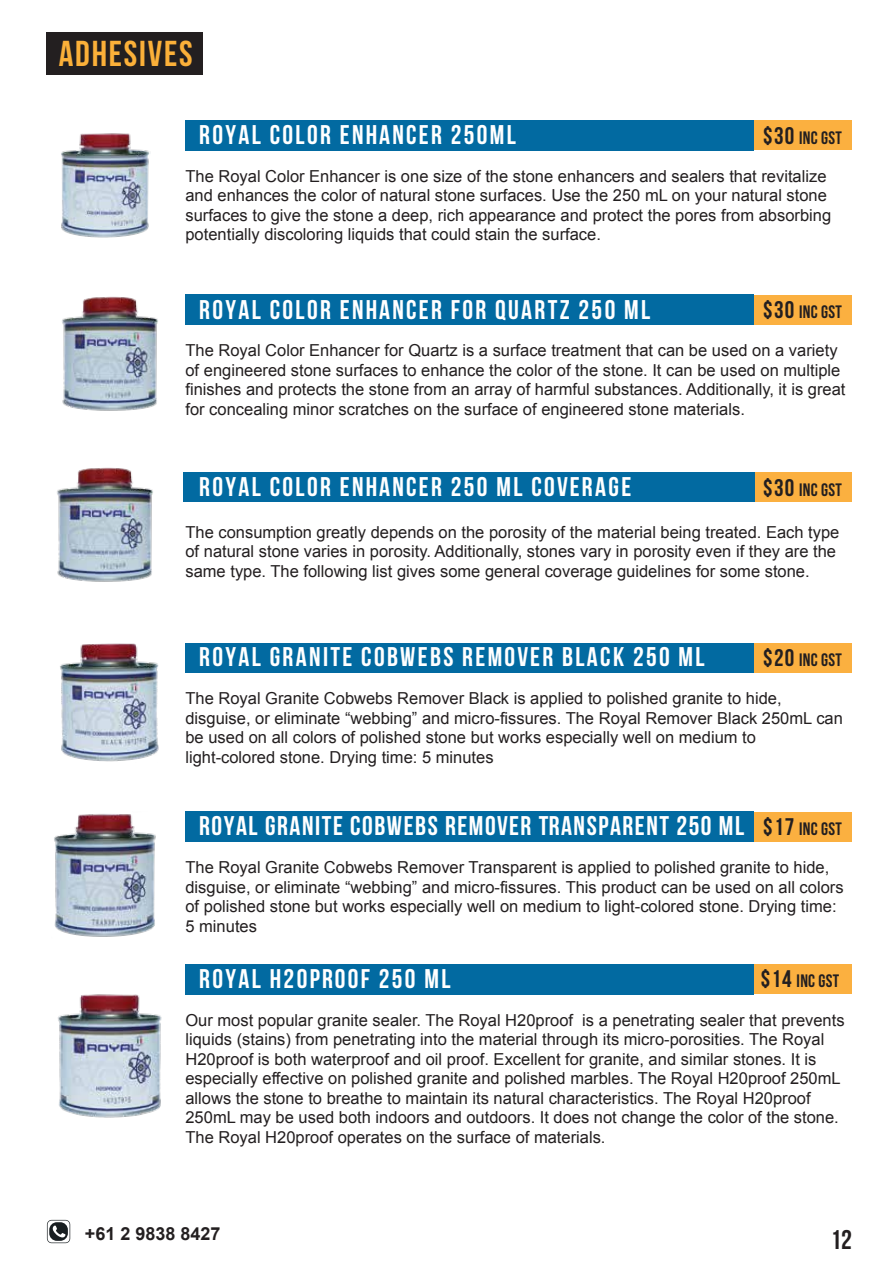
<style>
.page{position:relative;width:893px;height:1263px;background:#fff}
.page>*{position:absolute;margin:0;border:0;box-sizing:border-box;transform-origin:0 0}
.t1{font:36px "Bebas Neue";letter-spacing:.05em;color:#fbb039}
.t2{font:27px "UTM Bebas";letter-spacing:.085em;color:#fff}
.t3{font:27px "UTM Bebas";letter-spacing:.055em;color:#fff}
.t4{font:27px "UTM Bebas";color:#231f20}
.t5{font:700 18px "Bebas Neue";letter-spacing:.015em;color:#231f20}
.t6{font:700 18px "Arial";color:#231f20}
.t7{font:16.5px/19.5px "Arial";color:#231f20}
.s1{font-size:24px}
.s2{font-family:"Bebas Neue";font-weight:700;font-size:24px;color:#231f20}
.s3{font-family:"Bebas Neue";font-weight:700;font-size:18px;color:#231f20}
</style>
<div class="page">
<div style="left:754px;top:121px;width:97px;height:29px;background:#fbb040"></div>
<div style="left:754px;top:295px;width:97px;height:29px;background:#fbb040"></div>
<div style="left:754px;top:472px;width:97px;height:29px;background:#fbb040"></div>
<div style="left:183px;top:472px;width:571px;height:29px;background:#026aa1"></div>
<div style="left:754px;top:643px;width:97px;height:29px;background:#fbb040"></div>
<div style="left:185px;top:643px;width:569px;height:29px;background:#026aa1"></div>
<div style="left:754px;top:812px;width:97px;height:29px;background:#fbb040"></div>
<div style="left:754px;top:965px;width:97px;height:29px;background:#fbb040"></div>
<div style="left:46px;top:32px;width:156px;height:43px;background:#231f20"></div>
<img style="left:61px;top:133px;width:89px;height:105px">
<img style="left:62px;top:296px;width:96px;height:115px">
<img style="left:57px;top:467px;width:96px;height:115px">
<div style="left:185px;top:120px;width:569px;height:30px;background:#026aa1"></div>
<img style="left:58px;top:994px;width:104px;height:124px">
<img style="left:60px;top:643px;width:99px;height:119px">
<img style="left:54px;top:814px;width:102px;height:123px">
<svg style="left:47px;top:1220px;width:23px;height:23px"></svg>
<div style="left:185px;top:295px;width:569px;height:30px;background:#026aa1"></div>
<div style="left:185px;top:812px;width:569px;height:30px;background:#026aa1"></div>
<div style="left:185px;top:964px;width:569px;height:30px;background:#026aa1"></div>
<h1 class="t1" style="left:59px;top:34px;width:135px">ADHESIVES</h1>
<h2 class="t2" style="left:199px;top:115px;width:318px">ROYAL COLOR ENHANCER 250ML</h2>
<p class="t5" style="left:763px;top:128px;width:80px"><span class="s1">$30</span> INC GST</p>
<p class="t7" style="left:185px;top:166px;width:647px">The Royal Color Enhancer is one size of the stone enhancers and sealers that revitalize and enhances the color of natural stone surfaces. Use the 250 mL on your natural stone surfaces to give the stone a deep, rich appearance and protect the pores from absorbing potentially discoloring liquids that could stain the surface.</p>
<h2 class="t2" style="left:199px;top:290px;width:453px">ROYAL COLOR ENHANCER FOR QUARTZ 250 ML</h2>
<p class="t5" style="left:763px;top:302px;width:80px"><span class="s1">$30</span> INC GST</p>
<p class="t7" style="left:185px;top:341px;width:661px">The Royal Color Enhancer for Quartz is a surface treatment that can be used on a variety of engineered stone surfaces to enhance the color of the stone. It can be used on multiple finishes and protects the stone from an array of harmful substances. Additionally, it is great for concealing minor scratches on the surface of engineered stone materials.</p>
<h2 class="t2" style="left:199px;top:467px;width:433px">ROYAL COLOR ENHANCER 250 ML COVERAGE</h2>
<p class="t7" style="left:185px;top:522px;width:655px">The consumption greatly depends on the porosity of the material being treated. Each type of natural stone varies in porosity. Additionally, stones vary in porosity even if they are the same type. The following list gives some general coverage guidelines for some stone.</p>
<p class="t5" style="left:763px;top:480px;width:80px"><span class="s1">$30</span> INC GST</p>
<h2 class="t2" style="left:199px;top:637px;width:507px">ROYAL GRANITE COBWEBS REMOVER BLACK 250 ML</h2>
<p class="t5" style="left:763px;top:650px;width:80px"><span class="s1">$20</span> INC GST</p>
<p class="t7" style="left:185px;top:689px;width:659px">The Royal Granite Cobwebs Remover Black is applied to polished granite to hide, disguise, or eliminate “webbing” and micro-fissures. The Royal Remover Black 250mL can be used on all colors of polished stone but works especially well on medium to light-colored stone. Drying time: 5 minutes</p>
<h2 class="t3" style="left:199px;top:806px;width:644px">ROYAL GRANITE COBWEBS REMOVER TRANSPARENT 250 ML <span class="s2">$17</span> <span class="s3">INC GST</span></h2>
<p class="t7" style="left:185px;top:858px;width:660px">The Royal Granite Cobwebs Remover Transparent is applied to polished granite to hide, disguise, or eliminate “webbing” and micro-fissures. This product can be used on all colors of polished stone but works especially well on medium to light-colored stone. Drying time:<br>5 minutes</p>
<h2 class="t2" style="left:199px;top:959px;width:253px">ROYAL H20PROOF 250 ML</h2>
<p class="t5" style="left:761px;top:971px;width:80px"><span class="s1">$14</span> INC GST</p>
<p class="t7" style="left:185px;top:1010px;width:661px">Our most popular granite sealer. The Royal H20proof is a penetrating sealer that prevents liquids (stains) from penetrating into the material through its micro-porosities. The Royal H20proof is both waterproof and oil proof. Excellent for granite, and similar stones. It is especially effective on polished granite and polished marbles. The Royal H20proof 250mL allows the stone to breathe to maintain its natural characteristics. The Royal H20proof 250mL may be used both indoors and outdoors. It does not change the color of the stone.<br>The Royal H20proof operates on the surface of materials.</p>
<p class="t6" style="left:85px;top:1222px;width:137px">+61 2 9838 8427</p>
<h2 class="t4" style="left:830px;top:1220px;width:23px">12</h2>
</div>
